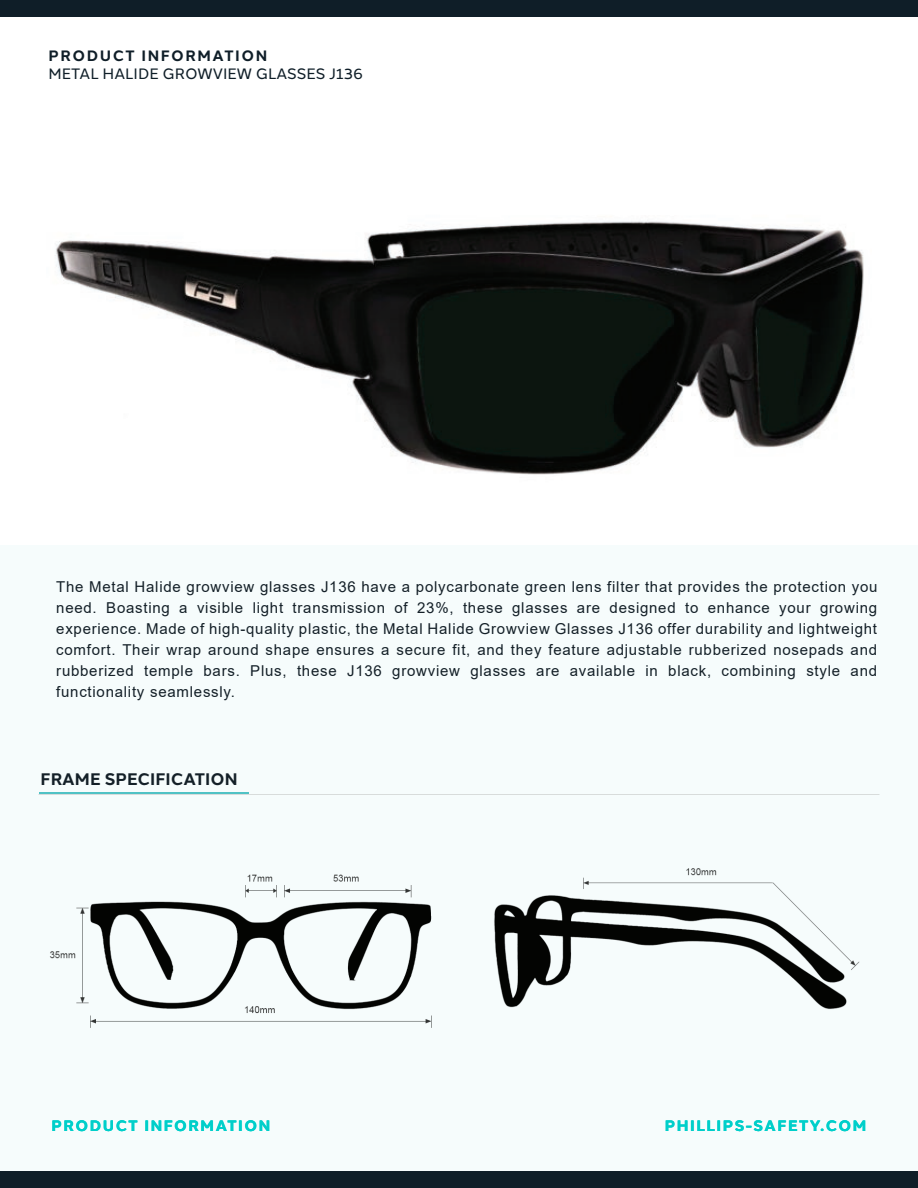
<style>
.page{position:relative;width:918px;height:1188px;background:#fff}
.page>*{position:absolute;margin:0;border:0;box-sizing:border-box;transform-origin:0 0}
.t1{font:700 16.65px "Halcom";color:#142028}
.t2{font:15px/21px "Arial";letter-spacing:.05em;color:#142028;text-align:justify}
.t3{font:700 15px "Halcom";letter-spacing:.1em;color:#00cfca}
.t4{font:15px "Halcom";color:#0f1e28}
.t5{font:700 15px "Halcom";letter-spacing:.1em;color:#0f1e28}
</style>
<div class="page">
<div style="left:0;top:545px;width:918px;height:643px;background:#f6fcfc"></div>
<hr style="left:39px;top:792px;width:209px;height:2px;background:#50c2c5">
<div style="left:0;top:1171px;width:918px;height:17px;background:#0f1e28"></div>
<div style="left:0;top:0;width:918px;height:17px;background:#0f1e28"></div>
<img style="left:55px;top:221px;width:809px;height:254px">
<img style="left:50px;top:868px;width:810px;height:160px">
<p class="t5" style="left:49px;top:44px;width:220px">PRODUCT INFORMATION</p>
<p class="t4" style="left:49px;top:62px;width:316px">METAL HALIDE GROWVIEW GLASSES J136</p>
<p class="t2" style="left:56px;top:576px;width:823px">The Metal Halide growview glasses J136 have a polycarbonate green lens filter that provides the protection you need. Boasting a visible light transmission of 23%, these glasses are designed to enhance your growing experience. Made of high-quality plastic, the Metal Halide Growview Glasses J136 offer durability and lightweight comfort. Their wrap around shape ensures a secure fit, and they feature adjustable rubberized nosepads and rubberized temple bars. Plus, these J136 growview glasses are available in black, combining style and functionality seamlessly.</p>
<p class="t1" style="left:41px;top:766px;width:199px">FRAME SPECIFICATION</p>
<p class="t3" style="left:52px;top:1114px;width:220px">PRODUCT INFORMATION</p>
<p class="t3" style="left:665px;top:1114px;width:203px">PHILLIPS-SAFETY.COM</p>
</div>
